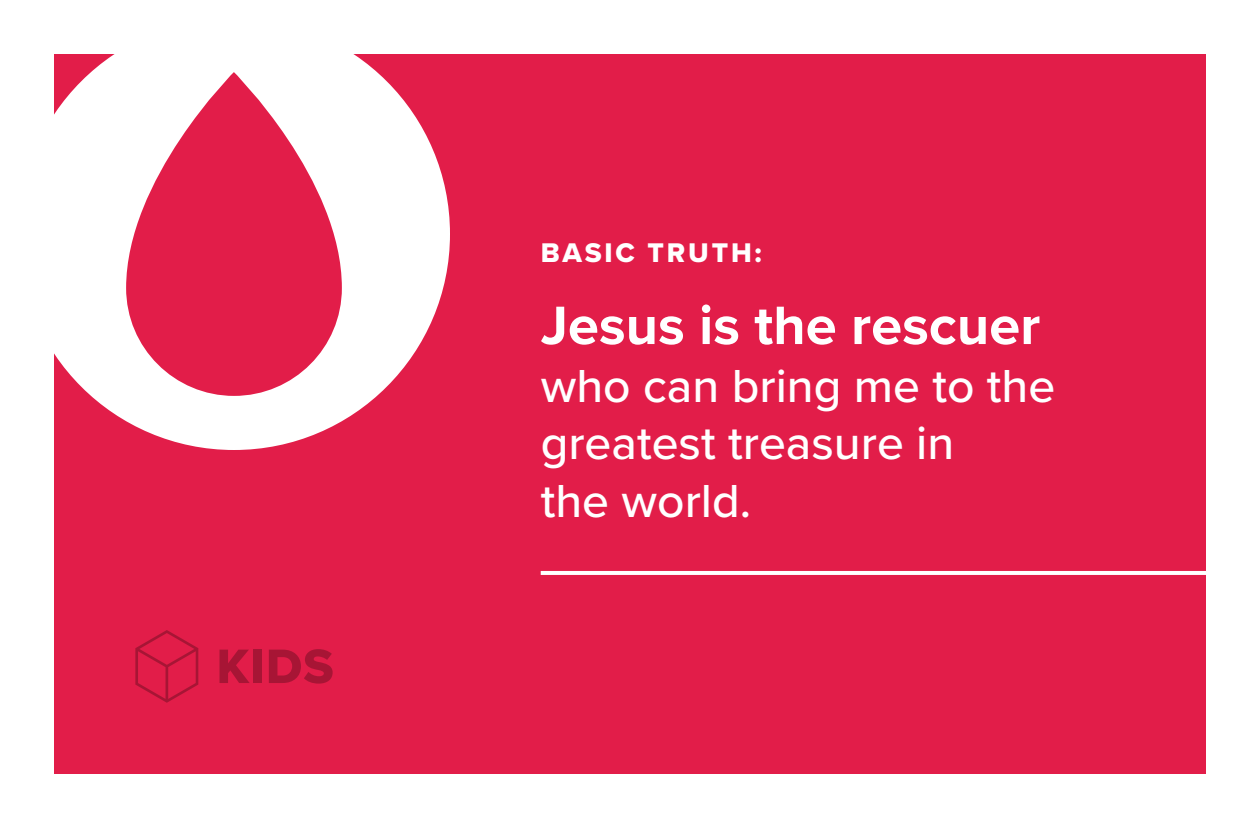
<style>
.page{position:relative;width:1260px;height:828px;background:#fff}
.page>*{position:absolute;margin:0;border:0;box-sizing:border-box;transform-origin:0 0}
.Basic_Truth_Name{font:700 56px "Proxima Nova";color:#fff}
.Basic_Truth_Name-2{font:500 48px/57.6px "Proxima Nova";color:#fff}
.Basic_Truth_Label{font:28px "Proxima Nova Extrabld";letter-spacing:.1em;color:#fff}
</style>
<div class="page">
<div style="left:54px;top:54px;width:1152px;height:720px;background:#e21d49"></div>
<svg style="left:54px;top:54px;width:396px;height:396px;fill:#fff"></svg>
<hr style="left:541px;top:571px;width:719px;height:4px;background:#fff">
<svg style="left:219px;top:650px;width:31px;height:33px"></svg>
<div style="left:253px;top:650px;width:9px;height:33px;background:#a71535"></div>
<svg style="left:269px;top:649px;width:64px;height:35px"></svg>
<svg style="left:135px;top:630px;width:63px;height:73px"></svg>
<p class="Basic_Truth_Label" style="left:541px;top:232px;width:223px">BASIC TRUTH:</p>
<p class="Basic_Truth_Name" style="left:541px;top:284px;width:501px">Jesus is the rescuer</p>
<p class="Basic_Truth_Name-2" style="left:541px;top:355px;width:516px">who can bring me to the greatest treasure in</p>
<p class="Basic_Truth_Name-2" style="left:541px;top:470px;width:212px">the world.</p>
</div>
